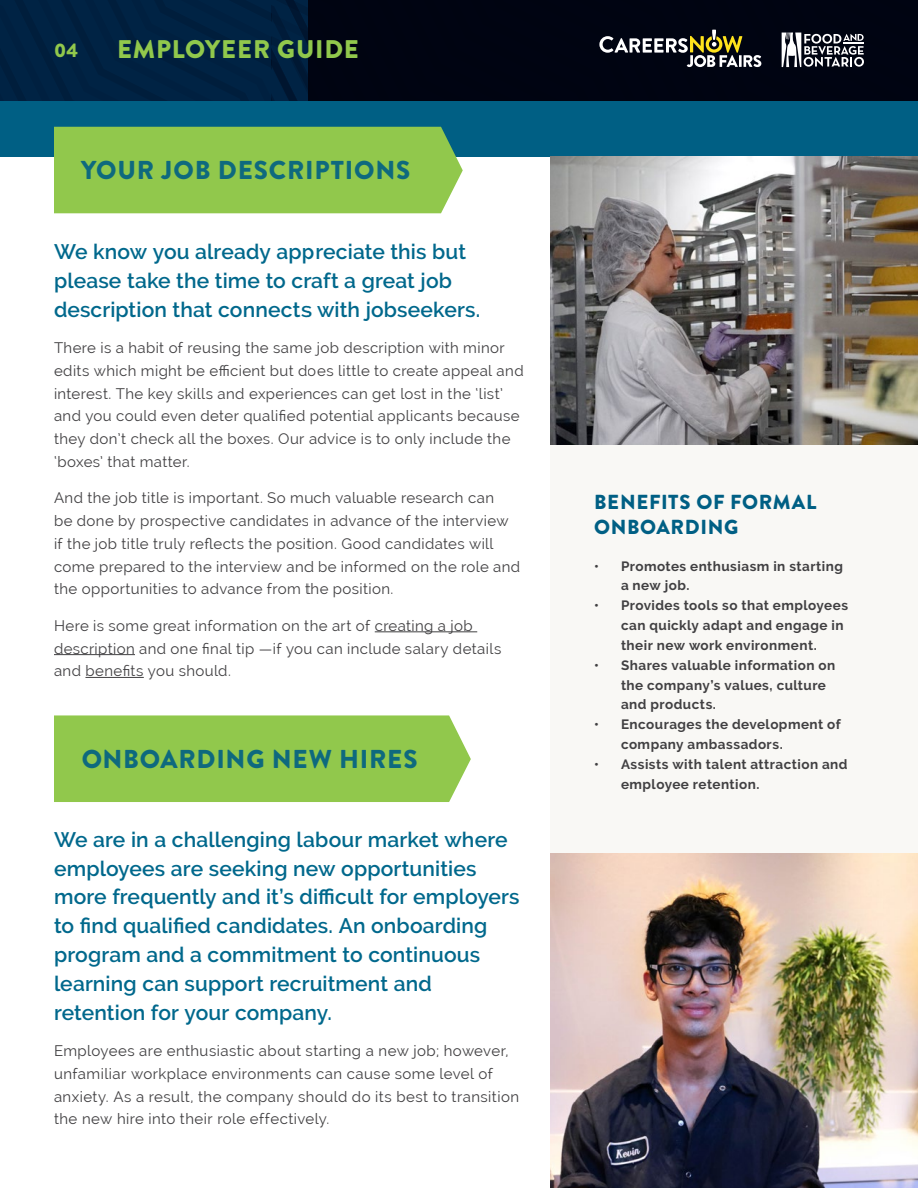
<style>
.page{position:relative;width:918px;height:1188px;background:#fff}
.page>*{position:absolute;margin:0;border:0;box-sizing:border-box;transform-origin:0 0}
.t1{font:900 25.95px "Brandon Grotesque";letter-spacing:.03em;color:#005f84}
.t2{font:900 25.5px "Brandon Grotesque";letter-spacing:.03em;color:#91c84c}
.t3{font:600 21px/28.8px "Raleway";letter-spacing:.005em;color:#00688c}
.t4{font:900 20.25px/24.5px "Brandon Grotesque";letter-spacing:.035em;color:#005f84}
.t5{font:900 19.5px "Brandon Grotesque";color:#91c84c}
.t6{font:15px/22.8px "Raleway";letter-spacing:.025em;color:#414042}
.t7{font:700 13.5px/19.8px "Raleway";letter-spacing:.035em;color:#414042}
</style>
<div class="page">
<div style="left:0;top:0;width:918px;height:157px;background:#005f84"></div>
<hr style="left:375px;top:631px;width:102px;height:1px;background:#414042">
<hr style="left:54px;top:654px;width:81px;height:1px;background:#414042">
<hr style="left:85px;top:677px;width:59px;height:1px;background:#414042">
<svg style="left:0;top:0;width:918px;height:101px;background:#071427"></svg>
<div style="left:551px;top:445px;width:367px;height:408px;background:#f9f8f5"></div>
<div style="left:54px;top:127px;width:409px;height:86px;background:#91c84c"></div>
<div style="left:54px;top:715px;width:417px;height:87px;background:#91c84c"></div>
<img style="left:551px;top:157px;width:367px;height:288px">
<img style="left:551px;top:853px;width:367px;height:335px">
<h3 class="t5" style="left:54px;top:36px;width:26px">04</h3>
<h2 class="t2" style="left:117px;top:31px;width:243px">EMPLOYEER GUIDE</h2>
<h1 class="t1" style="left:81px;top:152px;width:331px">YOUR JOB DESCRIPTIONS</h1>
<h3 class="t3" style="left:54px;top:237px;width:428px">We know you already appreciate this but please take the time to craft a great job description that connects with jobseekers.</h3>
<p class="t6" style="left:54px;top:336px;width:471px">There is a habit of reusing the same job description with minor edits which might be efficient but does little to create appeal and interest. The key skills and experiences can get lost in the ‘list’ and you could even deter qualified potential applicants because they don’t check all the boxes. Our advice is to only include the ‘boxes’ that matter.</p>
<p class="t6" style="left:54px;top:486px;width:468px">And the job title is important. So much valuable research can<br>be done by prospective candidates in advance of the interview if the job title truly reflects the position. Good candidates will come prepared to the interview and be informed on the role and the opportunities to advance from the position.</p>
<p class="t6" style="left:54px;top:614px;width:449px">Here is some great information on the art of creating a job description and one final tip —if you can include salary details and benefits you should.</p>
<h1 class="t1" style="left:81px;top:740px;width:338px">ONBOARDING NEW HIRES</h1>
<p class="t3" style="left:54px;top:825px;width:467px">We are in a challenging labour market where employees are seeking new opportunities more frequently and it’s difficult for employers to find qualified candidates. An onboarding program and a commitment to continuous learning can support recruitment and retention for your company.</p>
<p class="t6" style="left:54px;top:1039px;width:467px">Employees are enthusiastic about starting a new job; however, unfamiliar workplace environments can cause some level of anxiety. As a result, the company should do its best to transition the new hire into their role effectively.</p>
<h3 class="t4" style="left:594px;top:490px;width:224px">BENEFITS OF FORMAL<br>ONBOARDING</h3>
<p class="t7" style="left:621px;top:556px;width:224px;text-indent:-27px">• Promotes enthusiasm in starting a new job.</p>
<p class="t7" style="left:621px;top:596px;width:229px;text-indent:-27px">• Provides tools so that employees can quickly adapt and engage in their new work environment.</p>
<p class="t7" style="left:621px;top:655px;width:216px;text-indent:-27px">• Shares valuable information on the company’s values, culture and products.</p>
<p class="t7" style="left:621px;top:715px;width:221px;text-indent:-27px">• Encourages the development of company ambassadors.</p>
<p class="t7" style="left:621px;top:754px;width:228px;text-indent:-27px">• Assists with talent attraction and employee retention.</p>
</div>
